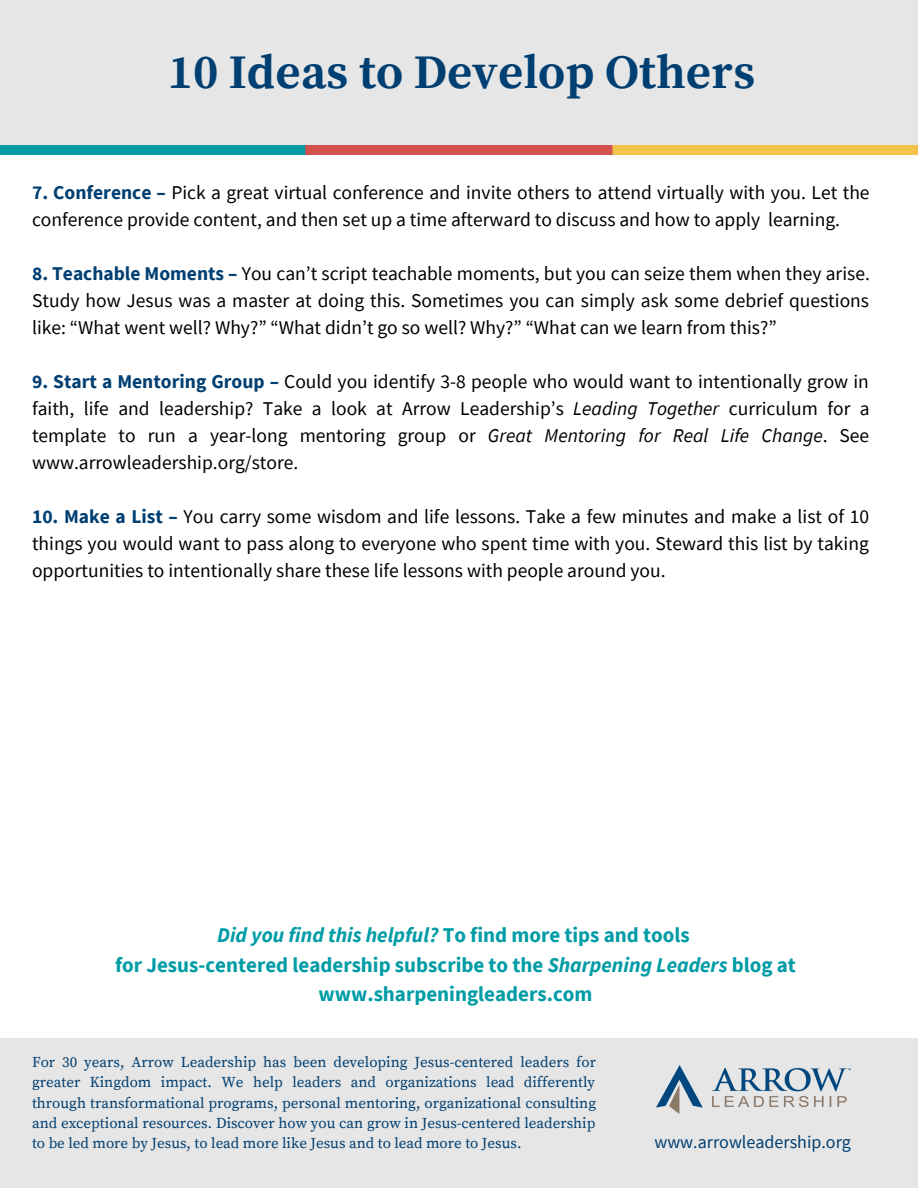
<style>
.page{position:relative;width:918px;height:1188px;background:#fff}
.page>*{position:absolute;margin:0;border:0;box-sizing:border-box;transform-origin:0 0}
.t1{font:700 48px "Source Serif Pro";color:#003f72}
.t2{font:700 21px/29.2px "Source Sans Pro";color:#009ca6;text-align:center}
.t3{font:italic 700 21px "Source Sans Pro";color:#009ca6}
.t4{font:19.5px/27px "Source Sans Pro";color:#000;text-align:justify}
.t5{font:18px "Source Sans Pro";color:#003f72}
.t6{font:15px/20.2px "Source Serif Pro";color:#003f72;text-align:justify}
.s1{font-weight:700;color:#003f72}
.s2{font-style:italic}
.s3{font-style:normal}
</style>
<div class="page">
<div style="left:0;top:0;width:918px;height:149px;background:#e6e6e6"></div>
<div style="left:0;top:1039px;width:918px;height:149px;background:#e6e6e6"></div>
<img style="left:656px;top:1065px;width:195px;height:48px">
<img style="left:0;top:146px;width:918px;height:9px">
<p class="t1" style="left:168px;top:44px;width:589px">10 Ideas to Develop Others</p>
<p class="t4" style="left:32px;top:178px;width:839px"><span class="s1">7. Conference –</span> Pick a great virtual conference and invite others to attend virtually with you. Let the conference provide content, and then set up a time afterward to discuss and how to apply learning.</p>
<p class="t4" style="left:32px;top:259px;width:839px"><span class="s1">8. Teachable Moments –</span> You can’t script teachable moments, but you can seize them when they arise.<br>Study how Jesus was a master at doing this. Sometimes you can simply ask some debrief questions like: “What went well? Why?” “What didn’t go so well? Why?” “What can we learn from this?”</p>
<p class="t4" style="left:32px;top:367px;width:839px"><span class="s1">9. Start a Mentoring Group –</span> Could you identify 3-8 people who would want to intentionally grow in faith, life and leadership? Take a look at Arrow Leadership’s <span class="s2">Leading Together</span> curriculum for a template to run a year-long mentoring group or <span class="s2">Great Mentoring for Real Life Change</span>. See www.arrowleadership.org/store.</p>
<p class="t4" style="left:32px;top:502px;width:839px"><span class="s1">10. Make a List –</span> You carry some wisdom and life lessons. Take a few minutes and make a list of 10 things you would want to pass along to everyone who spent time with you. Steward this list by taking opportunities to intentionally share these life lessons with people around you.</p>
<p class="t3" style="left:217px;top:922px;width:474px">Did you find this helpful? <span class="s3">To find more tips and tools</span></p>
<p class="t2" style="left:115px;top:950px;width:682px">for Jesus-centered leadership subscribe to the <span class="s2">Sharpening Leaders</span> blog at www.sharpeningleaders.com</p>
<p class="t6" style="left:32px;top:1053px;width:566px">For 30 years, Arrow Leadership has been developing Jesus-centered leaders for greater Kingdom impact. We help leaders and organizations lead differently through transformational programs, personal mentoring, organizational consulting and exceptional resources. Discover how you can grow in Jesus-centered leadership to be led more by Jesus, to lead more like Jesus and to lead more to Jesus.</p>
<p class="t5" style="left:654px;top:1130px;width:198px">www.arrowleadership.org</p>
</div>
